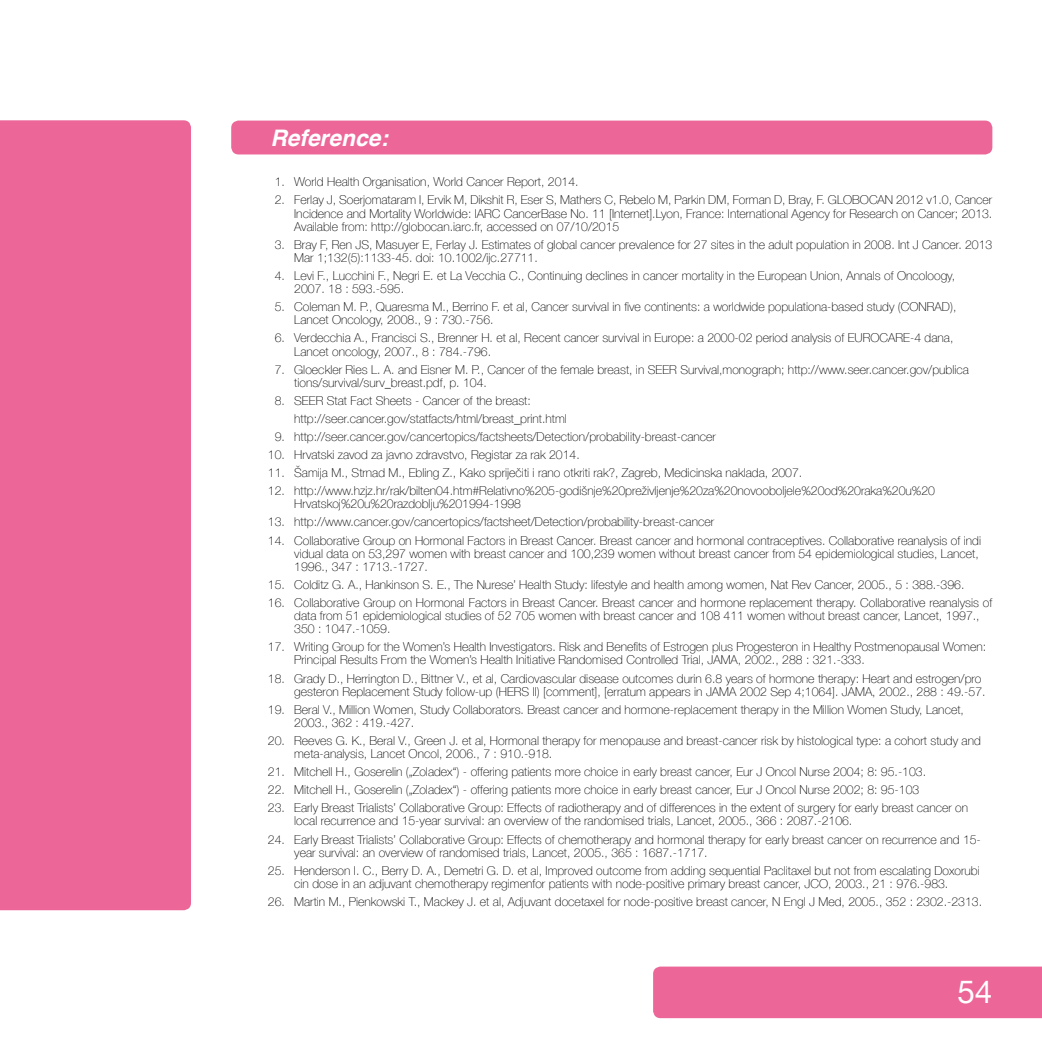
<style>
.page{position:relative;width:1042px;height:1042px;background:#fff}
.page>*{position:absolute;margin:0;border:0;box-sizing:border-box;transform-origin:0 0}
.t1{font:31.5px "Helvetica Neue";color:#fff}
.t2{font:italic 700 22.75px "Helvetica";color:#fff}
.t3{font:100 12.25px/13.1px "Helvetica Neue LT Com";color:#000}
</style>
<div class="page">
<div style="left:0;top:120px;width:191px;height:790px;background:#ec6798"></div>
<div style="left:653px;top:966px;width:389px;height:52px;background:#ec6798"></div>
<div style="left:231px;top:121px;width:761px;height:33px;background:#ec6798;border-radius:7px"></div>
<h2 class="t2" style="left:270px;top:119px;width:119px">Reference:</h2>
<p class="t3" style="left:275px;top:175px;width:305px">1. World Health Organisation, World Cancer Report, 2014.</p>
<p class="t3" style="left:294px;top:193px;width:699px;text-align:justify;text-indent:-19px">2. Ferlay J, Soerjomataram I, Ervik M, Dikshit R, Eser S, Mathers C, Rebelo M, Parkin DM, Forman D, Bray, F. GLOBOCAN 2012 v1.0, Cancer Incidence and Mortality Worldwide: IARC CancerBase No. 11 [Internet].Lyon, France: International Agency for Research on Cancer; 2013.<br>Available from: http://globocan.iarc.fr, accessed on 07/10/2015</p>
<p class="t3" style="left:294px;top:238px;width:699px;text-indent:-19px">3. Bray F, Ren JS, Masuyer E, Ferlay J. Estimates of global cancer prevalence for 27 sites in the adult population in 2008. Int J Cancer. 2013<br>Mar 1;132(5):1133-45. doi: 10.1002/ijc.27711.</p>
<p class="t3" style="left:294px;top:269px;width:662px;text-indent:-19px">4. Levi F., Lucchini F., Negri E. et La Vecchia C., Continuing declines in cancer mortality in the European Union, Annals of Oncoloogy,<br>2007. 18 : 593.-595.</p>
<p class="t3" style="left:294px;top:300px;width:664px;text-indent:-19px">5. Coleman M. P., Quaresma M., Berrino F. et al, Cancer survival in five continents: a worldwide populationa-based study (CONRAD),<br>Lancet Oncology, 2008., 9 : 730.-756.</p>
<p class="t3" style="left:294px;top:331px;width:661px;text-indent:-19px">6. Verdecchia A., Francisci S., Brenner H. et al, Recent cancer survival in Europe: a 2000-02 period analysis of EUROCARE-4 dana,<br>Lancet oncology, 2007., 8 : 784.-796.</p>
<p class="t3" style="left:294px;top:362px;width:676px;text-indent:-19px">7. Gloeckler Ries L. A. and Eisner M. P., Cancer of the female breast, in SEER Survival,monograph; http://www.seer.cancer.gov/publica tions/survival/surv_breast.pdf, p. 104.</p>
<p class="t3" style="left:294px;top:391px;width:274px;line-height:18px;text-indent:-19px">8. SEER Stat Fact Sheets - Cancer of the breast: http://seer.cancer.gov/statfacts/html/breast_print.html</p>
<p class="t3" style="left:275px;top:430px;width:443px">9. http://seer.cancer.gov/cancertopics/factsheets/Detection/probability-breast-cancer</p>
<p class="t3" style="left:268px;top:448px;width:313px">10. Hrvatski zavod za javno zdravstvo, Registar za rak 2014.</p>
<p class="t3" style="left:268px;top:466px;width:536px">11. Šamija M., Strnad M., Ebling Z., Kako spriječiti i rano otkriti rak?, Zagreb, Medicinska naklada, 2007.</p>
<p class="t3" style="left:294px;top:484px;width:642px;text-indent:-26px">12. http://www.hzjz.hr/rak/bilten04.htm#Relativno%205-godišnje%20preživljenje%20za%20novooboljele%20od%20raka%20u%20<br>Hrvatskoj%20u%20razdoblju%201994-1998</p>
<p class="t3" style="left:268px;top:515px;width:448px">13. http://www.cancer.gov/cancertopics/factsheet/Detection/probability-breast-cancer</p>
<p class="t3" style="left:294px;top:533px;width:688px;text-indent:-26px">14. Collaborative Group on Hormonal Factors in Breast Cancer. Breast cancer and hormonal contraceptives. Collaborative reanalysis of indi vidual data on 53,297 women with breast cancer and 100,239 women without breast cancer from 54 epidemiological studies, Lancet,<br>1996., 347 : 1713.-1727.</p>
<p class="t3" style="left:268px;top:578px;width:698px">15. Colditz G. A., Hankinson S. E., The Nurese’ Health Study: lifestyle and health among women, Nat Rev Cancer, 2005., 5 : 388.-396.</p>
<p class="t3" style="left:294px;top:596px;width:699px;text-indent:-26px">16. Collaborative Group on Hormonal Factors in Breast Cancer. Breast cancer and hormone replacement therapy. Collaborative reanalysis of data from 51 epidemiological studies of 52 705 women with breast cancer and 108 411 women without breast cancer, Lancet, 1997.,<br>350 : 1047.-1059.</p>
<p class="t3" style="left:294px;top:640px;width:693px;text-indent:-26px">17. Writing Group for the Women’s Health Investigators. Risk and Benefits of Estrogen plus Progesteron in Healthy Postmenopausal Women:<br>Principal Results From the Women’s Health Initiative Randomised Controlled Trial, JAMA, 2002., 288 : 321.-333.</p>
<p class="t3" style="left:294px;top:671px;width:693px;text-indent:-26px">18. Grady D., Herrington D., Bittner V., et al, Cardiovascular disease outcomes durin 6.8 years of hormone therapy: Heart and estrogen/pro gesteron Replacement Study follow-up (HERS II) [comment], [erratum appears in JAMA 2002 Sep 4;1064]. JAMA, 2002., 288 : 49.-57.</p>
<p class="t3" style="left:294px;top:702px;width:671px;text-indent:-26px">19. Beral V., Million Women, Study Collaborators. Breast cancer and hormone-replacement therapy in the Million Women Study, Lancet,<br>2003., 362 : 419.-427.</p>
<p class="t3" style="left:294px;top:734px;width:688px;text-indent:-26px">20. Reeves G. K., Beral V., Green J. et al, Hormonal therapy for menopause and breast-cancer risk by histological type: a cohort study and meta-analysis, Lancet Oncol, 2006., 7 : 910.-918.</p>
<p class="t3" style="left:268px;top:765px;width:660px">21. Mitchell H., Goserelin („Zoladex“) - offering patients more choice in early breast cancer, Eur J Oncol Nurse 2004; 8: 95.-103.</p>
<p class="t3" style="left:268px;top:783px;width:653px">22. Mitchell H., Goserelin („Zoladex“) - offering patients more choice in early breast cancer, Eur J Oncol Nurse 2002; 8: 95-103</p>
<p class="t3" style="left:294px;top:801px;width:675px;text-indent:-26px">23. Early Breast Trialists’ Collaborative Group: Effects of radiotherapy and of differences in the extent of surgery for early breast cancer on local recurrence and 15-year survival: an overview of the randomised trials, Lancet, 2005., 366 : 2087.-2106.</p>
<p class="t3" style="left:294px;top:832px;width:688px;text-indent:-26px">24. Early Breast Trialists’ Collaborative Group: Effects of chemotherapy and hormonal therapy for early breast cancer on recurrence and 15- year survival: an overview of randomised trials, Lancet, 2005., 365 : 1687.-1717.</p>
<p class="t3" style="left:268px;top:863px;width:713px;text-align:center">25. Henderson I. C., Berry D. A., Demetri G. D. et al, Improved outcome from adding sequential Paclitaxel but not from escalating Doxorubi cin dose in an adjuvant chemotherapy regimenfor patients with node-positive primary breast cancer, JCO, 2003., 21 : 976.-983.</p>
<p class="t3" style="left:268px;top:895px;width:715px">26. Martin M., Pienkowski T., Mackey J. et al, Adjuvant docetaxel for node-positive breast cancer, N Engl J Med, 2005., 352 : 2302.-2313.</p>
<h1 class="t1" style="left:957px;top:969px;width:37px">54</h1>
</div>
